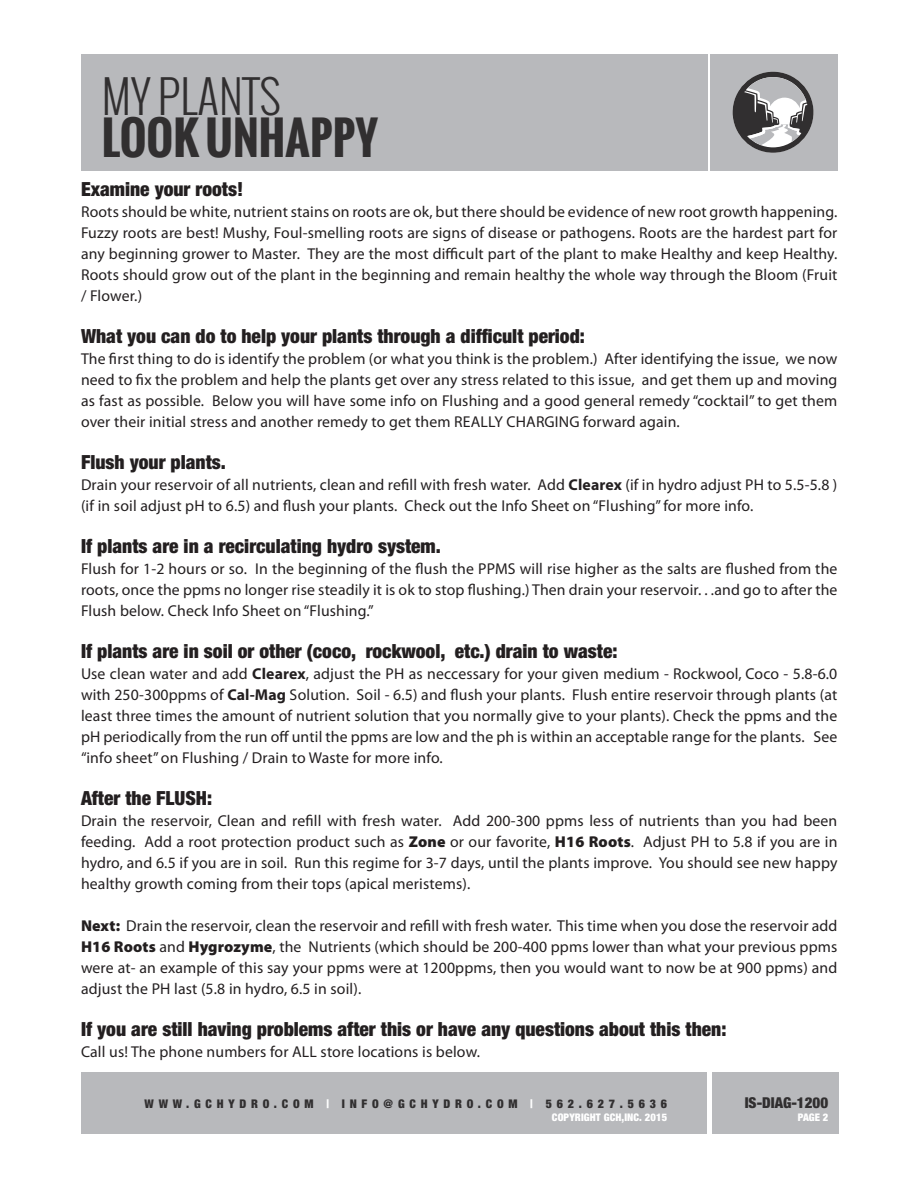
<style>
.page{position:relative;width:918px;height:1188px;background:#fff}
.page>*{position:absolute;margin:0;border:0;box-sizing:border-box;transform-origin:0 0}
.t1{font:700 45px "Oswald";color:#312f30}
.t2{font:300 45px "Oswald";color:#312f30}
.Header_-_main{font:900 condensed 19.5px "Helvetica Neue";color:#231f20}
.main_text{font:15.75px/21px "Myriad Pro";letter-spacing:.01em;color:#231f20;text-align:justify}
.Paragraph_Style_2{font:900 condensed 15px "Helvetica Neue";color:#312f30}
.t3{font:900 condensed 12px "Helvetica Neue";letter-spacing:.4em;color:#312f30}
.Paragraph_Style_2-2{font:900 condensed 10.5px "Helvetica Neue";letter-spacing:.01em;color:#fff}
.s1{font-weight:700}
.s2{font-weight:900}
.s3{color:#fff}
</style>
<div class="page">
<div style="left:81px;top:54px;width:627px;height:116px;background:#b8b9bc"></div>
<div style="left:710px;top:54px;width:127px;height:116px;background:#b8b9bc"></div>
<svg style="left:732px;top:72px;width:82px;height:81px"></svg>
<div style="left:712px;top:1073px;width:126px;height:61px;background:#b8b9bc"></div>
<div style="left:81px;top:1073px;width:626px;height:61px;background:#b8b9bc"></div>
<h1 class="t2" style="left:102px;top:65px;width:181px">MY PLANTS</h1>
<h1 class="t1" style="left:102px;top:104px;width:278px">LOOK UNHAPPY</h1>
<p class="Header_-_main" style="left:81px;top:177px;width:164px">Examine your roots!</p>
<p class="main_text" style="left:81px;top:202px;width:758px">Roots should be white, nutrient stains on roots are ok, but there should be evidence of new root growth happening.<br>Fuzzy roots are best! Mushy, Foul-smelling roots are signs of disease or pathogens. Roots are the hardest part for any beginning grower to Master. They are the most difficult part of the plant to make Healthy and keep Healthy.<br>Roots should grow out of the plant in the beginning and remain healthy the whole way through the Bloom (Fruit / Flower.)</p>
<p class="Header_-_main" style="left:81px;top:324px;width:505px">What you can do to help your plants through a difficult period:</p>
<p class="main_text" style="left:81px;top:349px;width:758px">The first thing to do is identify the problem (or what you think is the problem.) After identifying the issue, we now need to fix the problem and help the plants get over any stress related to this issue, and get them up and moving as fast as possible. Below you will have some info on Flushing and a good general remedy “cocktail” to get them over their initial stress and another remedy to get them REALLY CHARGING forward again.</p>
<p class="Header_-_main" style="left:81px;top:450px;width:146px">Flush your plants.</p>
<p class="main_text" style="left:81px;top:475px;width:758px">Drain your reservoir of all nutrients, clean and refill with fresh water. Add <span class="s1">Clearex</span> (if in hydro adjust PH to 5.5-5.8 ) (if in soil adjust pH to 6.5) and flush your plants. Check out the Info Sheet on “Flushing” for more info.</p>
<p class="Header_-_main" style="left:81px;top:534px;width:361px">If plants are in a recirculating hydro system.</p>
<p class="main_text" style="left:81px;top:559px;width:758px">Flush for 1-2 hours or so. In the beginning of the flush the PPMS will rise higher as the salts are flushed from the roots, once the ppms no longer rise steadily it is ok to stop flushing.) Then drain your reservoir. . .and go to after the Flush below. Check Info Sheet on “Flushing.”</p>
<p class="Header_-_main" style="left:81px;top:639px;width:538px">If plants are in soil or other (coco, rockwool, etc.) drain to waste:</p>
<p class="main_text" style="left:81px;top:664px;width:758px">Use clean water and add <span class="s1">Clearex</span>, adjust the PH as neccessary for your given medium - Rockwool, Coco - 5.8-6.0 with 250-300ppms of <span class="s1">Cal-Mag</span> Solution. Soil - 6.5) and flush your plants. Flush entire reservoir through plants (at least three times the amount of nutrient solution that you normally give to your plants). Check the ppms and the pH periodically from the run off until the ppms are low and the ph is within an acceptable range for the plants. See “info sheet” on Flushing / Drain to Waste for more info.</p>
<p class="Header_-_main" style="left:81px;top:786px;width:133px">After the FLUSH:</p>
<p class="main_text" style="left:81px;top:811px;width:758px">Drain the reservoir, Clean and refill with fresh water. Add 200-300 ppms less of nutrients than you had been feeding. Add a root protection product such as <span class="s2">Zone</span> or our favorite, <span class="s2">H16 Roots</span>. Adjust PH to 5.8 if you are in hydro, and 6.5 if you are in soil. Run this regime for 3-7 days, until the plants improve. You should see new happy healthy growth coming from their tops (apical meristems).</p>
<p class="main_text" style="left:81px;top:916px;width:758px"><span class="s2">Next:</span> Drain the reservoir, clean the reservoir and refill with fresh water. This time when you dose the reservoir add <span class="s2">H16 Roots</span> and <span class="s2">Hygrozyme</span>, the Nutrients (which should be 200-400 ppms lower than what your previous ppms were at- an example of this say your ppms were at 1200ppms, then you would want to now be at 900 ppms) and adjust the PH last (5.8 in hydro, 6.5 in soil).</p>
<p class="Header_-_main" style="left:81px;top:1017px;width:647px">If you are still having problems after this or have any questions about this then:</p>
<p class="main_text" style="left:81px;top:1042px;width:401px">Call us! The phone numbers for ALL store locations is below.</p>
<p class="t3" style="left:145px;top:1096px;width:524px">WWW.GCHYDRO.COM <span class="s3">|</span> INFO@GCHYDRO.COM <span class="s3">|</span> 562.627.5636</p>
<p class="Paragraph_Style_2-2" style="left:552px;top:1111px;width:117px">COPYRIGHT GCH,INC. 2015</p>
<p class="Paragraph_Style_2" style="left:745px;top:1093px;width:85px">IS-DIAG-1200</p>
<p class="Paragraph_Style_2-2" style="left:798px;top:1111px;width:32px">PAGE 2</p>
</div>
